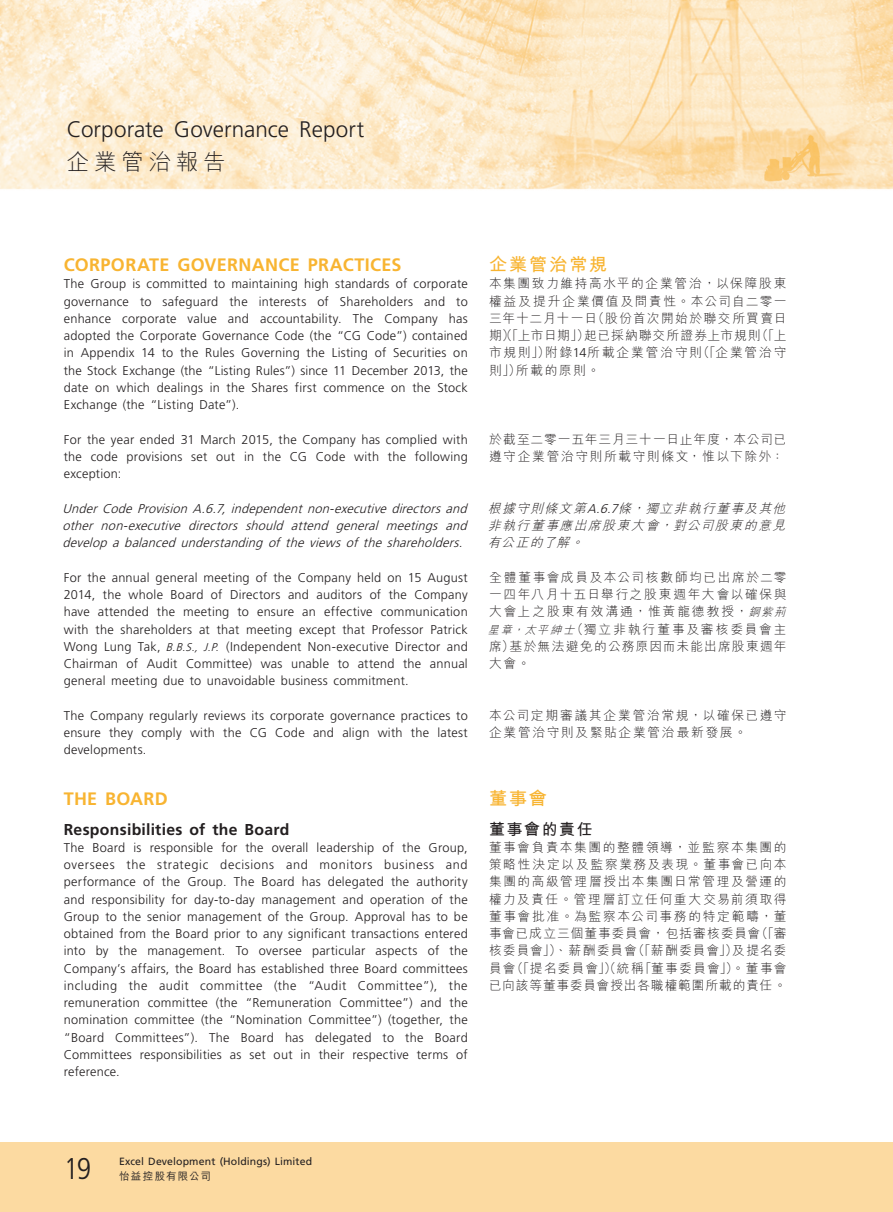
<style>
.page{position:relative;width:893px;height:1212px;background:#fff}
.page>*{position:absolute;margin:0;border:0;box-sizing:border-box;transform-origin:0 0}
.t1{font:300 condensed 30px "Frutiger LT Std";color:#231f20}
.t2{font:300 22.5px "Frutiger LT Std";letter-spacing:.005em;color:#231f20}
.t3{font:300 22.5px "M Hei HK";letter-spacing:.215em;color:#231f20}
._03_H1{font:700 18px "Frutiger LT Std";letter-spacing:.015em;color:#f8b431}
._03_H1-2{font:700 18px "M Hei HK";letter-spacing:.12em;color:#f8b431}
._04___H2{font:700 15.75px "Frutiger LT Std";letter-spacing:.015em;color:#231f20}
._04___H2-2{font:700 15.75px "M Hei HK";letter-spacing:.11em;color:#231f20}
._11_P0{font:300 12.75px/17.2px "Frutiger LT Std";letter-spacing:.02em;color:#231f20;text-align:justify}
._11_P0-2{font:300 12.75px/17.2px "M Hei HK";letter-spacing:.11em;color:#231f20;text-align:justify}
._11_P0-3{font:italic 300 12.75px/17.2px "Frutiger LT Std";color:#231f20;text-align:justify}
._11_P0-4{font:italic 300 12.75px/17.2px "M Hei HK";color:#231f20;text-align:justify}
._11_P0-5{font:300 12.75px/17.2px "M Hei HK";letter-spacing:.135em;color:#231f20}
.t4{font:10.5px "Frutiger LT Std";letter-spacing:.01em;color:#231f20}
.t5{font:500 10.5px "M Hei HK";letter-spacing:.115em;color:#231f20}
.s1{font-style:italic;font-size:11.25px}
.s2{font-family:"Frutiger LT Std"}
</style>
<div class="page">
<div style="left:0;top:1142px;width:893px;height:70px;background:#fcdaa1"></div>
<img style="left:0;top:0;width:893px;height:190px">
<h2 class="t2" style="left:67px;top:116px;width:299px">Corporate Governance Report</h2>
<h2 class="t3" style="left:67px;top:145px;width:160px">企業管治報告</h2>
<p class="_03_H1" style="left:64px;top:254px;width:339px">CORPORATE GOVERNANCE PRACTICES</p>
<p class="_11_P0" style="left:64px;top:276px;width:406px">The Group is committed to maintaining high standards of corporate governance to safeguard the interests of Shareholders and to enhance corporate value and accountability. The Company has adopted the Corporate Governance Code (the “CG Code”) contained in Appendix 14 to the Rules Governing the Listing of Securities on the Stock Exchange (the “Listing Rules”) since 11 December 2013, the date on which dealings in the Shares first commence on the Stock Exchange (the “Listing Date”).</p>
<p class="_11_P0" style="left:64px;top:431px;width:405px">For the year ended 31 March 2015, the Company has complied with the code provisions set out in the CG Code with the following exception:</p>
<p class="_11_P0-3" style="left:62px;top:500px;width:409px">Under Code Provision A.6.7, independent non-executive directors and other non-executive directors should attend general meetings and develop a balanced understanding of the views of the shareholders.</p>
<p class="_11_P0" style="left:64px;top:569px;width:405px">For the annual general meeting of the Company held on 15 August 2014, the whole Board of Directors and auditors of the Company have attended the meeting to ensure an effective communication with the shareholders at that meeting except that Professor Patrick Wong Lung Tak, <span class="s1">B.B.S., J.P.</span> (Independent Non-executive Director and Chairman of Audit Committee) was unable to attend the annual general meeting due to unavoidable business commitment.</p>
<p class="_11_P0" style="left:64px;top:707px;width:405px">The Company regularly reviews its corporate governance practices to ensure they comply with the CG Code and align with the latest developments.</p>
<p class="_03_H1" style="left:64px;top:788px;width:106px">THE BOARD</p>
<p class="_04___H2" style="left:64px;top:820px;width:227px">Responsibilities of the Board</p>
<p class="_11_P0" style="left:64px;top:839px;width:405px">The Board is responsible for the overall leadership of the Group, oversees the strategic decisions and monitors business and performance of the Group. The Board has delegated the authority and responsibility for day-to-day management and operation of the Group to the senior management of the Group. Approval has to be obtained from the Board prior to any significant transactions entered into by the management. To oversee particular aspects of the Company’s affairs, the Board has established three Board committees including the audit committee (the “Audit Committee”), the remuneration committee (the “Remuneration Committee”) and the nomination committee (the “Nomination Committee”) (together, the “Board Committees”). The Board has delegated to the Board Committees responsibilities as set out in their respective terms of reference.</p>
<p class="_03_H1-2" style="left:489px;top:252px;width:120px">企業管治常規</p>
<p class="_11_P0-2" style="left:489px;top:275px;width:299px">本集團致力維持高水平的企業管治，以保障股東權益及提升企業價值及問責性。本公司自二零一三年十二月十一日（股份首次開始於聯交所買賣日期）（「上市日期」）起已採納聯交所證券上市規則（「上市規則」）附錄<span class="s2">14</span>所載企業管治守則（「企業管治守則」）所載的原則。</p>
<p class="_11_P0-2" style="left:489px;top:430px;width:299px">於截至二零一五年三月三十一日止年度，本公司已遵守企業管治守則所載守則條文，惟以下除外：</p>
<p class="_11_P0-4" style="left:488px;top:499px;width:304px">根據守則條文第<span class="s2">A.6.7</span>條，獨立非執行董事及其他非執行董事應出席股東大會，對公司股東的意見有公正的了解。</p>
<p class="_11_P0-2" style="left:488px;top:568px;width:303px;text-align:left">全體董事會成員及本公司核數師均已出席於二零一四年八月十五日舉行之股東週年大會以確保與大會上之股東有效溝通，惟黃龍德教授，<span class="s1">銅紫荊星章，太平紳士</span>（獨立非執行董事及審核委員會主席）基於無法避免的公務原因而未能出席股東週年大會。</p>
<p class="_11_P0-5" style="left:489px;top:706px;width:299px">本公司定期審議其企業管治常規，以確保已遵守企業管治守則及緊貼企業管治最新發展。</p>
<p class="_03_H1-2" style="left:489px;top:785px;width:59px">董事會</p>
<p class="_04___H2-2" style="left:489px;top:817px;width:105px">董事會的責任</p>
<p class="_11_P0-2" style="left:489px;top:838px;width:299px">董事會負責本集團的整體領導，並監察本集團的策略性決定以及監察業務及表現。董事會已向本集團的高級管理層授出本集團日常管理及營運的權力及責任。管理層訂立任何重大交易前須取得董事會批准。為監察本公司事務的特定範疇，董事會已成立三個董事委員會，包括審核委員會（「審核委員會」）、薪酬委員會（「薪酬委員會」）及提名委員會（「提名委員會」）（統稱「董事委員會」）。董事會已向該等董事委員會授出各職權範圍所載的責任。</p>
<p class="t1" style="left:64px;top:1151px;width:29px">19</p>
<p class="t4" style="left:119px;top:1155px;width:195px">Excel Development (Holdings) Limited</p>
<p class="t5" style="left:119px;top:1168px;width:93px">怡益控股有限公司</p>
</div>
